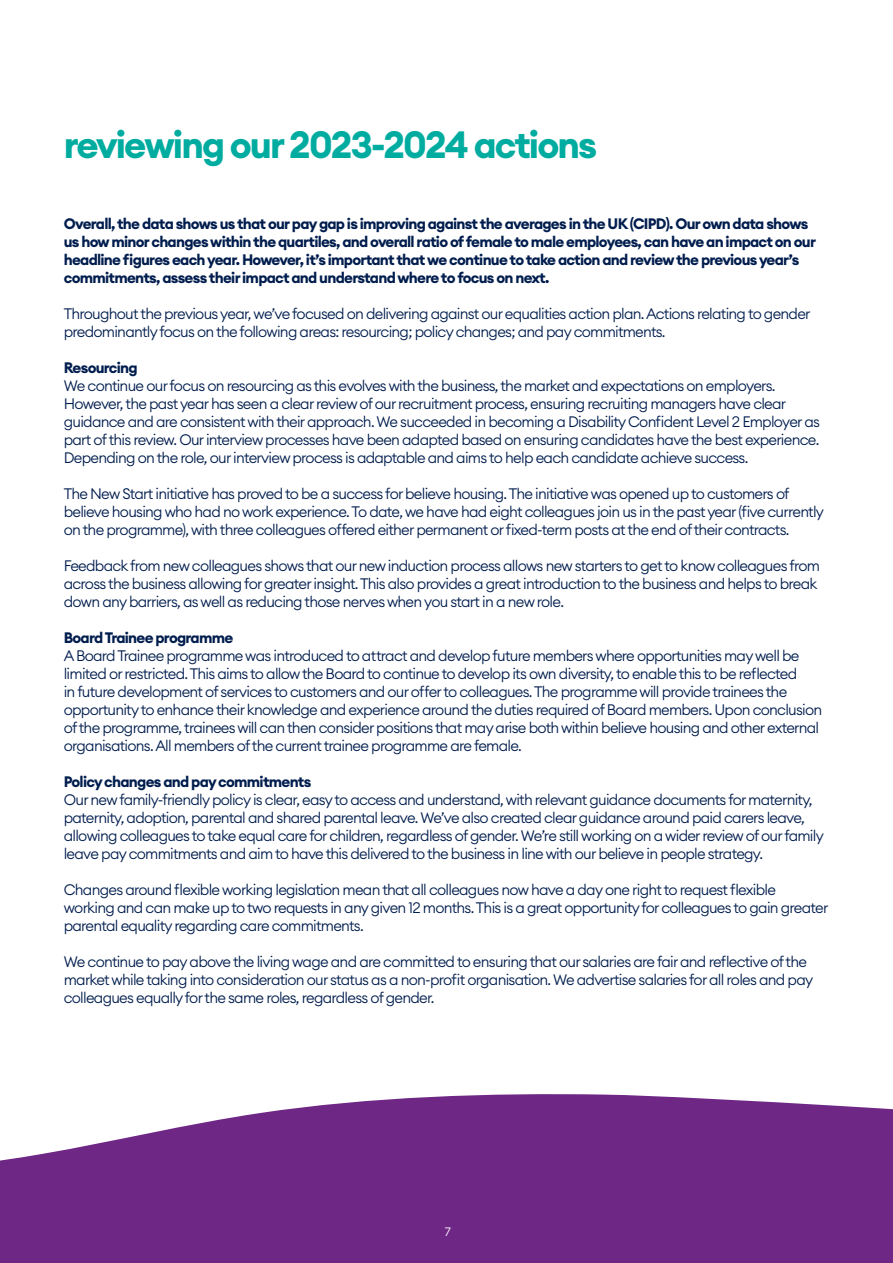
<style>
.page{position:relative;width:893px;height:1263px;background:#fff}
.page>*{position:absolute;margin:0;border:0;box-sizing:border-box;transform-origin:0 0}
.t1{font:700 37.5px "Euclid Circular A";letter-spacing:-.05em;color:#00aca0}
.t2{font:300 15px/18px "Euclid Circular A";letter-spacing:-.05em;color:#001d4e}
.t3{font:700 15px/18px "Euclid Circular A";letter-spacing:-.05em;color:#001d4e}
.t4{font:300 12px "Euclid Circular A";color:#fff}
</style>
<div class="page">
<svg style="left:0;top:1094px;width:893px;height:169px;fill:#6f2786"></svg>
<h1 class="t1" style="left:64px;top:120px;width:535px">reviewing our 2023-2024 actions</h1>
<p class="t3" style="left:64px;top:215px;width:754px">Overall, the data shows us that our pay gap is improving against the averages in the UK (CIPD). Our own data shows us how minor changes within the quartiles, and overall ratio of female to male employees, can have an impact on our headline figures each year. However, it’s important that we continue to take action and review the previous year’s commitments, assess their impact and understand where to focus on next.</p>
<p class="t2" style="left:64px;top:304px;width:748px">Throughout the previous year, we’ve focused on delivering against our equalities action plan. Actions relating to gender predominantly focus on the following areas: resourcing; policy changes; and pay commitments.</p>
<p class="t3" style="left:64px;top:359px;width:75px">Resourcing</p>
<p class="t2" style="left:64px;top:376px;width:758px">We continue our focus on resourcing as this evolves with the business, the market and expectations on employers.<br>However, the past year has seen a clear review of our recruitment process, ensuring recruiting managers have clear guidance and are consistent with their approach. We succeeded in becoming a Disability Confident Level 2 Employer as part of this review. Our interview processes have been adapted based on ensuring candidates have the best experience.<br>Depending on the role, our interview process is adaptable and aims to help each candidate achieve success.</p>
<p class="t2" style="left:64px;top:484px;width:762px">The New Start initiative has proved to be a success for believe housing. The initiative was opened up to customers of believe housing who had no work experience. To date, we have had eight colleagues join us in the past year (five currently on the programme), with three colleagues offered either permanent or fixed-term posts at the end of their contracts.</p>
<p class="t2" style="left:64px;top:556px;width:758px">Feedback from new colleagues shows that our new induction process allows new starters to get to know colleagues from across the business allowing for greater insight. This also provides a great introduction to the business and helps to break down any barriers, as well as reducing those nerves when you start in a new role.</p>
<p class="t3" style="left:64px;top:629px;width:171px">Board Trainee programme</p>
<p class="t2" style="left:64px;top:646px;width:760px">A Board Trainee programme was introduced to attract and develop future members where opportunities may well be limited or restricted. This aims to allow the Board to continue to develop its own diversity, to enable this to be reflected<br>in future development of services to customers and our offer to colleagues. The programme will provide trainees the opportunity to enhance their knowledge and experience around the duties required of Board members. Upon conclusion of the programme, trainees will can then consider positions that may arise both within believe housing and other external organisations. All members of the current trainee programme are female.</p>
<p class="t3" style="left:64px;top:773px;width:249px">Policy changes and pay commitments</p>
<p class="t2" style="left:64px;top:790px;width:761px">Our new family-friendly policy is clear, easy to access and understand, with relevant guidance documents for maternity, paternity, adoption, parental and shared parental leave. We’ve also created clear guidance around paid carers leave, allowing colleagues to take equal care for children, regardless of gender. We’re still working on a wider review of our family leave pay commitments and aim to have this delivered to the business in line with our believe in people strategy.</p>
<p class="t2" style="left:64px;top:880px;width:766px">Changes around flexible working legislation mean that all colleagues now have a day one right to request flexible working and can make up to two requests in any given 12 months. This is a great opportunity for colleagues to gain greater parental equality regarding care commitments.</p>
<p class="t2" style="left:64px;top:952px;width:751px">We continue to pay above the living wage and are committed to ensuring that our salaries are fair and reflective of the market while taking into consideration our status as a non-profit organisation. We advertise salaries for all roles and pay colleagues equally for the same roles, regardless of gender.</p>
<p class="t4" style="left:445px;top:1224px;width:7px">7</p>
</div>
